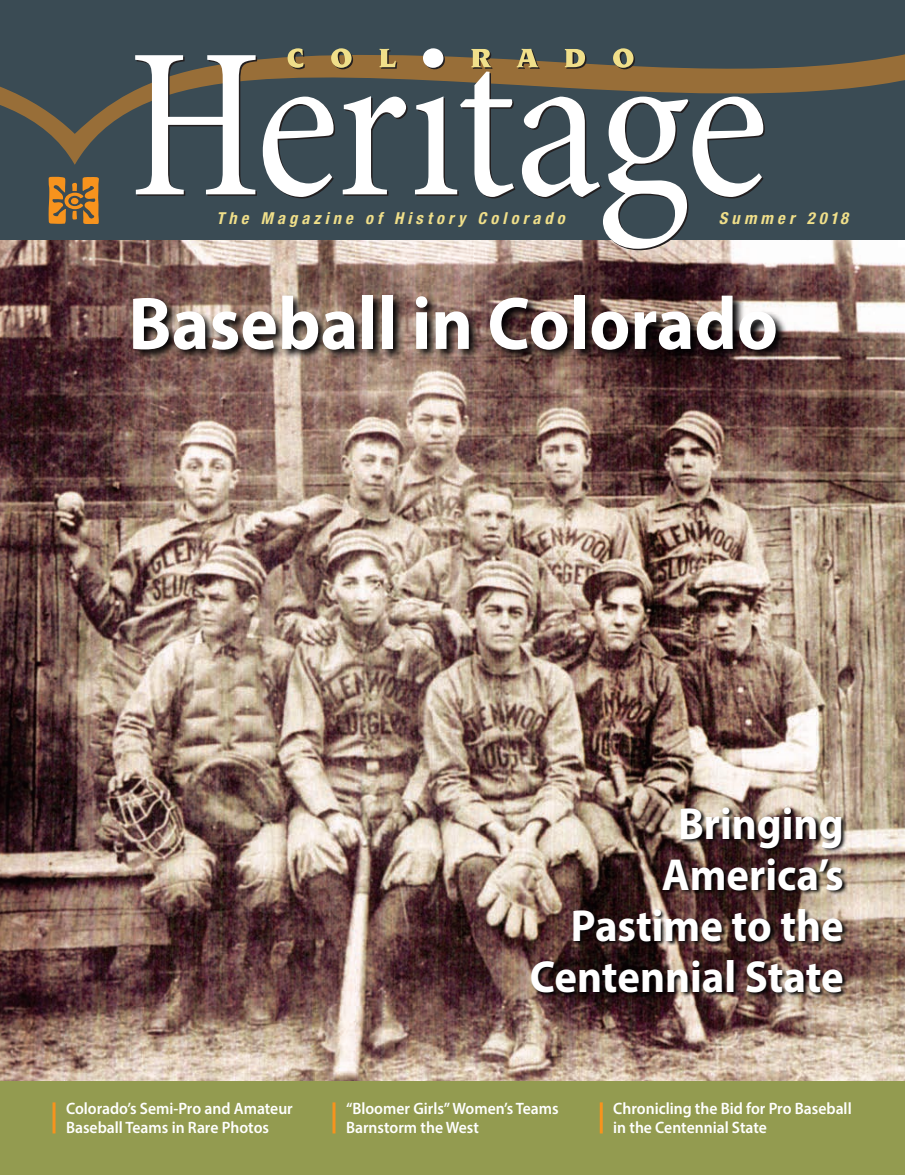
<style>
.page{position:relative;width:905px;height:1175px;background:#fff}
.page>*{position:absolute;margin:0;border:0;box-sizing:border-box;transform-origin:0 0}
.t1{font:700 75px "Myriad Pro";color:#fff;scale:.95 1}
.t2{font:700 45px/51px "Myriad Pro";color:#fff;text-align:right;scale:.95 1}
.t3{font:600 16.5px/19.8px "Myriad Pro";color:#fff;scale:.95 1}
.t4{font:italic 700 condensed 16.5px "Helvetica Neue";letter-spacing:.25em;color:#f0df8a}
</style>
<div class="page">
<img style="left:0;top:239px;width:904px;height:842px">
<div style="left:0;top:0;width:904px;height:239px;background:#3a4b54"></div>
<svg style="left:0;top:48px;width:904px;height:117px"></svg>
<svg style="left:287px;top:48px;width:18px;height:21px"></svg>
<svg style="left:331px;top:48px;width:22px;height:21px"></svg>
<svg style="left:379px;top:49px;width:18px;height:20px"></svg>
<svg style="left:135px;top:55px;width:122px;height:141px"></svg>
<svg style="left:263px;top:97px;width:72px;height:101px"></svg>
<svg style="left:343px;top:96px;width:64px;height:100px"></svg>
<svg style="left:415px;top:48px;width:349px;height:202px"></svg>
<svg style="left:49px;top:177px;width:50px;height:47px"></svg>
<svg style="left:131px;top:293px;width:656px;height:68px;background:#5f4c46"></svg>
<div style="left:0;top:1081px;width:904px;height:93px;background:#939b50"></div>
<img style="left:530px;top:806px;width:318px;height:191px">
<svg style="left:52px;top:1102px;width:4px;height:31px"></svg>
<hr style="left:332px;top:1102px;width:3px;height:31px;background:#f7931d">
<hr style="left:599px;top:1102px;width:3px;height:31px;background:#f7931d">
<p class="t4" style="left:216px;top:208px;width:350px">The Magazine of History Colorado</p>
<p class="t4" style="left:719px;top:208px;width:130px">Summer 2018</p>
<h1 class="t1" style="left:128px;top:275px;width:685px">Baseball in Colorado</h1>
<h2 class="t2" style="left:530px;top:796px;width:332px">Bringing<br>America’s<br>Pastime to the<br>Centennial State</h2>
<p class="t3" style="left:66px;top:1097px;width:240px">Colorado’s Semi-Pro and Amateur<br>Baseball Teams in Rare Photos</p>
<p class="t3" style="left:346px;top:1097px;width:225px">“Bloomer Girls” Women’s Teams<br>Barnstorm the West</p>
<p class="t3" style="left:613px;top:1097px;width:252px">Chronicling the Bid for Pro Baseball in the Centennial State</p>
</div>
